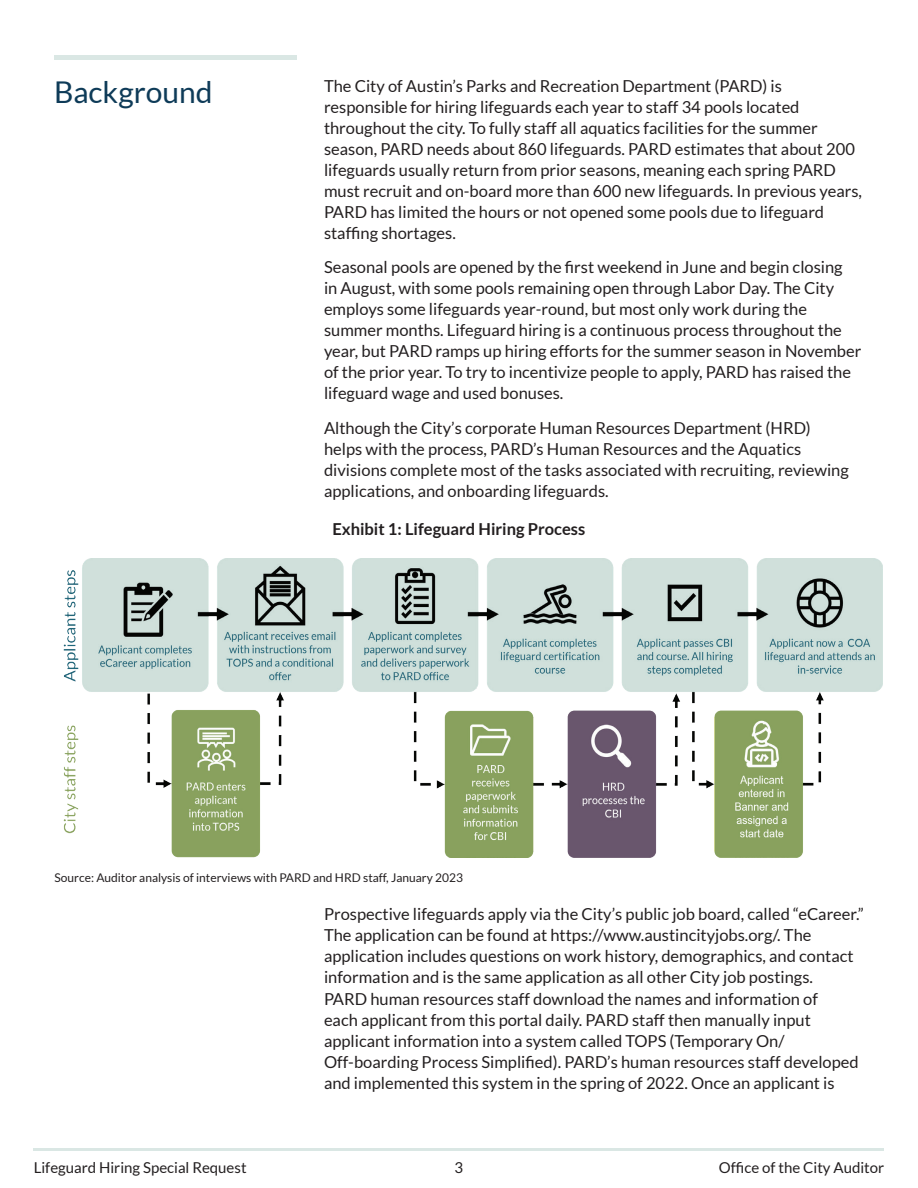
<style>
.page{position:relative;width:918px;height:1188px;background:#fff}
.page>*{position:absolute;margin:0;border:0;box-sizing:border-box;transform-origin:0 0}
.t1{font:30px "Lato";color:#0e3b58}
.t2{font:16.5px/21px "Lato";color:#231f20}
.t3{font:700 16.5px "Lato";color:#231f20}
.t4{font:15px "Lato";color:#231f20}
.t5{font:12px "Lato";color:#231f20}
</style>
<div class="page">
<hr style="left:34px;top:1149px;width:850px;height:2px;background:#dae7e4">
<div style="left:54px;top:55px;width:243px;height:5px;background:#dae7e4"></div>
<img style="left:63px;top:558px;width:819px;height:300px">
<h1 class="t1" style="left:54px;top:75px;width:160px">Background</h1>
<p class="t2" style="left:324px;top:75px;width:540px">The City of Austin’s Parks and Recreation Department (PARD) is responsible for hiring lifeguards each year to staff 34 pools located throughout the city. To fully staff all aquatics facilities for the summer season, PARD needs about 860 lifeguards. PARD estimates that about 200 lifeguards usually return from prior seasons, meaning each spring PARD must recruit and on-board more than 600 new lifeguards. In previous years, PARD has limited the hours or not opened some pools due to lifeguard staffing shortages.</p>
<p class="t2" style="left:324px;top:257px;width:539px">Seasonal pools are opened by the first weekend in June and begin closing<br>in August, with some pools remaining open through Labor Day. The City employs some lifeguards year-round, but most only work during the summer months. Lifeguard hiring is a continuous process throughout the year, but PARD ramps up hiring efforts for the summer season in November of the prior year. To try to incentivize people to apply, PARD has raised the lifeguard wage and used bonuses.</p>
<p class="t2" style="left:324px;top:417px;width:526px">Although the City’s corporate Human Resources Department (HRD) helps with the process, PARD’s Human Resources and the Aquatics divisions complete most of the tasks associated with recruiting, reviewing applications, and onboarding lifeguards.</p>
<p class="t3" style="left:332px;top:520px;width:254px">Exhibit 1: Lifeguard Hiring Process</p>
<p class="t5" style="left:55px;top:870px;width:410px">Source: Auditor analysis of interviews with PARD and HRD staff, January 2023</p>
<p class="t2" style="left:324px;top:904px;width:541px">Prospective lifeguards apply via the City’s public job board, called “eCareer.” The application can be found at https://www.austincityjobs.org/. The application includes questions on work history, demographics, and contact information and is the same application as all other City job postings.<br>PARD human resources staff download the names and information of<br>each applicant from this portal daily. PARD staff then manually input applicant information into a system called TOPS (Temporary On/ Off-boarding Process Simplified). PARD’s human resources staff developed and implemented this system in the spring of 2022. Once an applicant is</p>
<p class="t4" style="left:34px;top:1159px;width:214px">Lifeguard Hiring Special Request</p>
<p class="t4" style="left:455px;top:1159px;width:10px">3</p>
<p class="t4" style="left:719px;top:1159px;width:167px">Office of the City Auditor</p>
</div>
